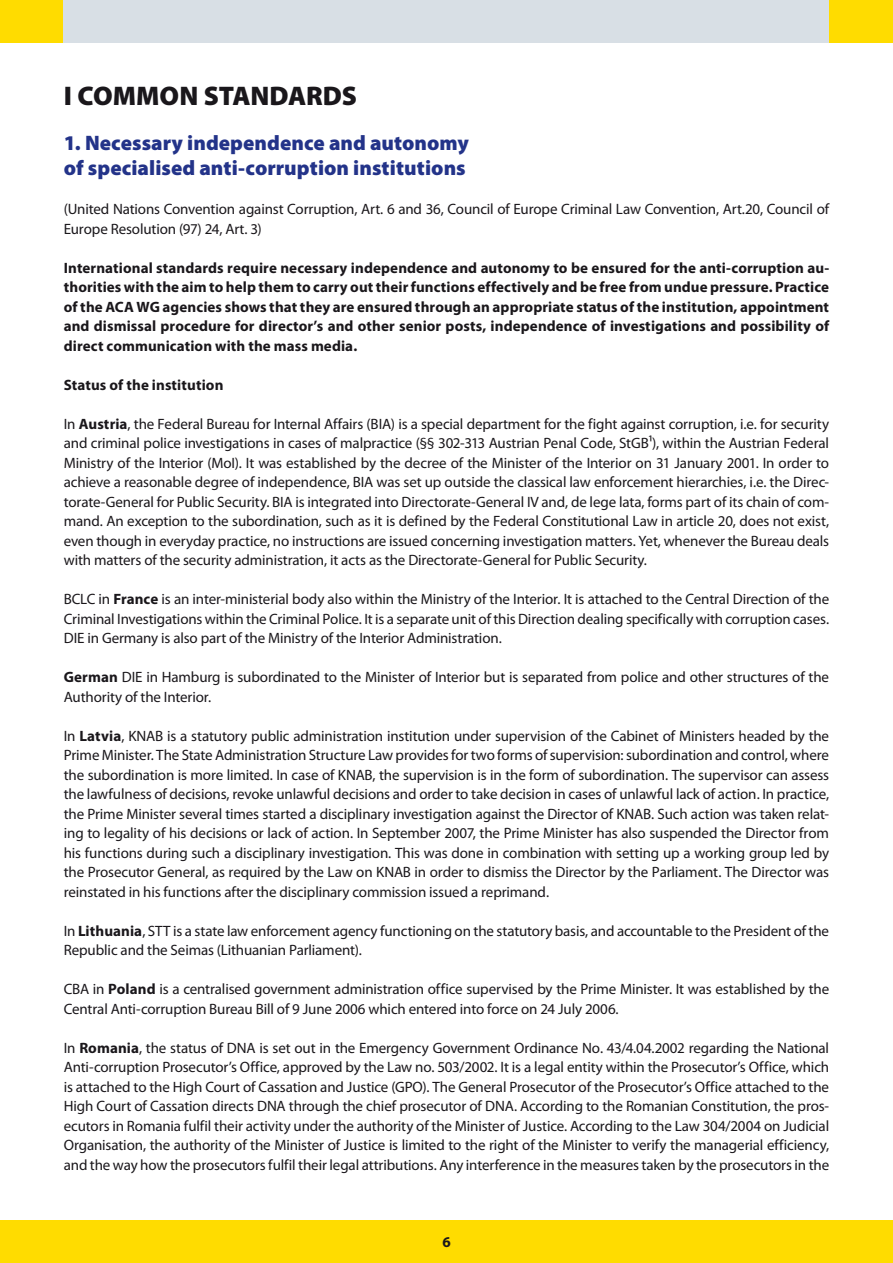
<style>
.page{position:relative;width:893px;height:1263px;background:#fff}
.page>*{position:absolute;margin:0;border:0;box-sizing:border-box;transform-origin:0 0}
.t1{font:900 27px "Myriad Pro";letter-spacing:-.01em;color:#1a171b}
.t2{font:900 21px/25.2px "Myriad Pro";color:#233389}
.t3{font:15px/19.5px "Myriad Pro";letter-spacing:-.01em;color:#1a171b}
.t4{font:700 15px/19.5px "Myriad Pro";letter-spacing:.005em;color:#1a171b;text-align:justify}
.s1{font-weight:700}
</style>
<div class="page">
<div style="left:0;top:0;width:893px;height:43px;background:#ffdc00"></div>
<div style="left:0;top:1220px;width:893px;height:43px;background:#ffdc00"></div>
<div style="left:64px;top:0;width:765px;height:43px;background:#d8dfe5"></div>
<h1 class="t1" style="left:64px;top:78px;width:292px">I Common Standards</h1>
<h2 class="t2" style="left:64px;top:129px;width:407px">1. Necessary independence and autonomy of specialised anti-corruption institutions</h2>
<p class="t3" style="left:64px;top:199px;width:767px">(United Nations Convention against Corruption, Art. 6 and 36, Council of Europe Criminal Law Convention, Art.20, Council of<br>Europe Resolution (97) 24, Art. 3)</p>
<p class="t4" style="left:64px;top:257px;width:767px">International standards require necessary independence and autonomy to be ensured for the anti-corruption au&shy;thorities with the aim to help them to carry out their functions effectively and be free from undue pressure. Practice of the ACA WG agencies shows that they are ensured through an appropriate status of the institution, appointment and dismissal procedure for director’s and other senior posts, independence of investigations and possibility of direct communication with the mass media.</p>
<p class="t4" style="left:64px;top:374px;width:161px">Status of the institution</p>
<p class="t3" style="left:64px;top:414px;width:767px;text-align:justify">In <span class="s1">Austria</span>, the Federal Bureau for Internal Affairs (BIA) is a special department for the fight against corruption, i.e. for security and criminal police investigations in cases of malpractice (§§ 302-313 Austrian Penal Code, StGB¹), within the Austrian Federal Ministry of the Interior (MoI). It was established by the decree of the Minister of the Interior on 31 January 2001. In order to achieve a reasonable degree of independence, BIA was set up outside the classical law enforcement hierarchies, i.e. the Direc&shy;torate-General for Public Security. BIA is integrated into Directorate-General IV and, de lege lata, forms part of its chain of com&shy;mand. An exception to the subordination, such as it is defined by the Federal Constitutional Law in article 20, does not exist, even though in everyday practice, no instructions are issued concerning investigation matters. Yet, whenever the Bureau deals with matters of the security administration, it acts as the Directorate-General for Public Security.</p>
<p class="t3" style="left:64px;top:589px;width:767px;text-align:justify">BCLC in <span class="s1">France</span> is an inter-ministerial body also within the Ministry of the Interior. It is attached to the Central Direction of the Criminal Investigations within the Criminal Police. It is a separate unit of this Direction dealing specifically with corruption cases.<br>DIE in Germany is also part of the Ministry of the Interior Administration.</p>
<p class="t3" style="left:64px;top:667px;width:767px"><span class="s1">German</span> DIE in Hamburg is subordinated to the Minister of Interior but is separated from police and other structures of the<br>Authority of the Interior.</p>
<p class="t3" style="left:64px;top:726px;width:767px;text-align:justify">In <span class="s1">Latvia</span>, KNAB is a statutory public administration institution under supervision of the Cabinet of Ministers headed by the Prime Minister. The State Administration Structure Law provides for two forms of supervision: subordination and control, where the subordination is more limited. In case of KNAB, the supervision is in the form of subordination. The supervisor can assess the lawfulness of decisions, revoke unlawful decisions and order to take decision in cases of unlawful lack of action. In practice, the Prime Minister several times started a disciplinary investigation against the Director of KNAB. Such action was taken relat&shy;ing to legality of his decisions or lack of action. In September 2007, the Prime Minister has also suspended the Director from his functions during such a disciplinary investigation. This was done in combination with setting up a working group led by the Prosecutor General, as required by the Law on KNAB in order to dismiss the Director by the Parliament. The Director was reinstated in his functions after the disciplinary commission issued a reprimand.</p>
<p class="t3" style="left:64px;top:921px;width:767px">In <span class="s1">Lithuania</span>, STT is a state law enforcement agency functioning on the statutory basis, and accountable to the President of the<br>Republic and the Seimas (Lithuanian Parliament).</p>
<p class="t3" style="left:64px;top:979px;width:767px">CBA in <span class="s1">Poland</span> is a centralised government administration office supervised by the Prime Minister. It was established by the<br>Central Anti-corruption Bureau Bill of 9 June 2006 which entered into force on 24 July 2006.</p>
<p class="t3" style="left:64px;top:1038px;width:767px;text-align:justify">In <span class="s1">Romania</span>, the status of DNA is set out in the Emergency Government Ordinance No. 43/4.04.2002 regarding the National Anti-corruption Prosecutor’s Office, approved by the Law no. 503/2002. It is a legal entity within the Prosecutor’s Office, which is attached to the High Court of Cassation and Justice (GPO). The General Prosecutor of the Prosecutor’s Office attached to the High Court of Cassation directs DNA through the chief prosecutor of DNA. According to the Romanian Constitution, the pros&shy;ecutors in Romania fulfil their activity under the authority of the Minister of Justice. According to the Law 304/2004 on Judicial Organisation, the authority of the Minister of Justice is limited to the right of the Minister to verify the managerial efficiency, and the way how the prosecutors fulfil their legal attributions. Any interference in the measures taken by the prosecutors in the</p>
</div>
